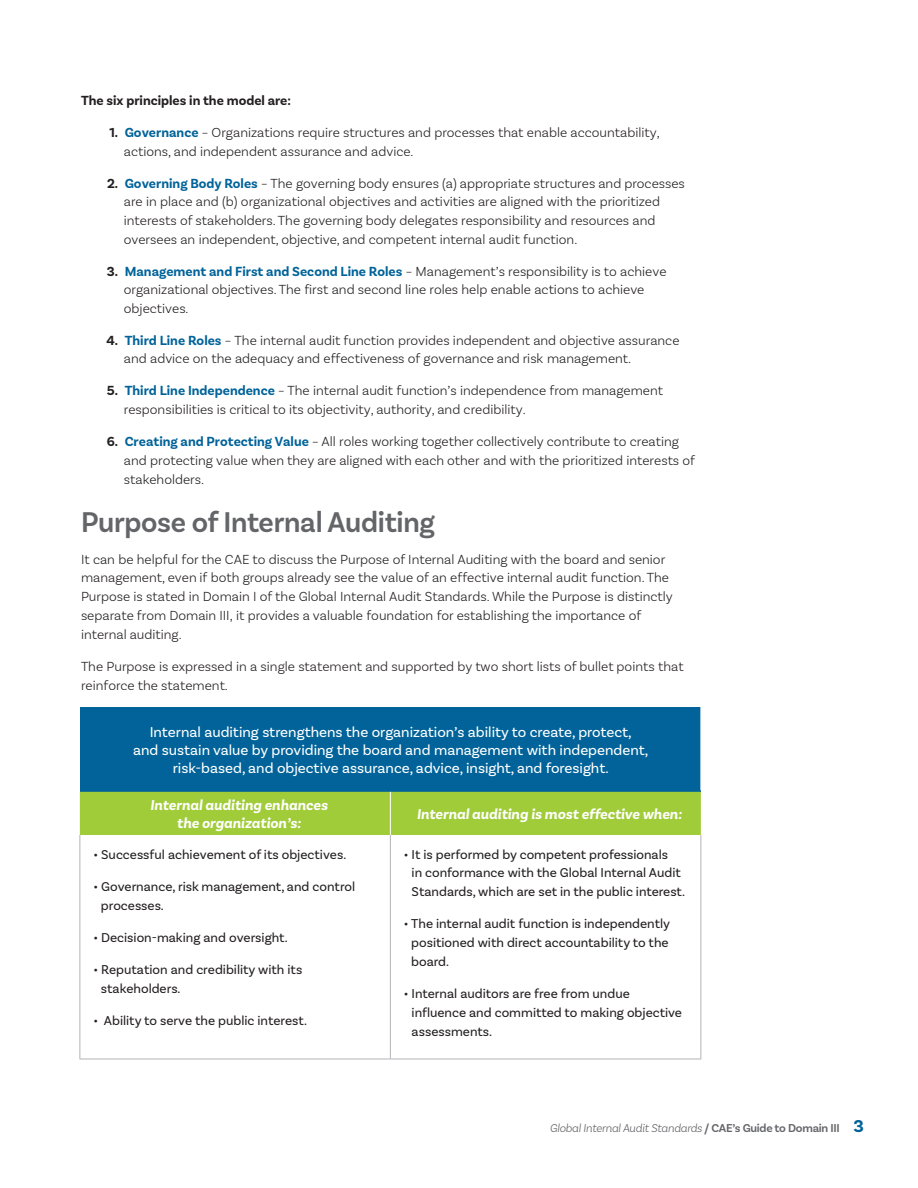
<style>
.page{position:relative;width:918px;height:1188px;background:#fff}
.page>*{position:absolute;margin:0;border:0;box-sizing:border-box;transform-origin:0 0}
.t1{font:600 30px "Basic Sans";letter-spacing:-.01em;color:#646569}
.t2{font:15px/18px "Basic Sans";color:#fff;text-align:center}
.t3{font:italic 700 15px/18px "Basic Sans";color:#fff;text-align:center}
.t4{font:300 13.8px/18.8px "Basic Sans";color:#231f20}
.t5{font:700 13.8px "Basic Sans";color:#231f20}
.t6{font:13.5px/18.8px "Basic Sans";color:#231f20}
.t7{font:italic 300 12px "Basic Sans";letter-spacing:-.02em;color:#646569}
.s1{font-weight:700}
.s2{font-weight:700;color:#016399}
.s3{font-weight:600;font-style:normal}
.s4{font-weight:700;font-style:normal;font-size:18px;color:#016399}
</style>
<div class="page">
<div style="left:80px;top:707px;width:620px;height:85px;background:#016399"></div>
<div style="left:80px;top:792px;width:621px;height:43px;background:#a1cc3a"></div>
<hr style="left:80px;top:835px;width:1px;height:224px;background:#b2b3b7">
<hr style="left:390px;top:835px;width:1px;height:224px;background:#b2b3b7">
<hr style="left:700px;top:835px;width:1px;height:224px;background:#b2b3b7">
<hr style="left:80px;top:1059px;width:310px;height:1px;background:#b2b3b7">
<hr style="left:390px;top:1059px;width:311px;height:1px;background:#b2b3b7">
<hr style="left:390px;top:792px;width:1px;height:43px;background:#fff">
<p class="t5" style="left:81px;top:92px;width:211px">The six principles in the model are:</p>
<p class="t4" style="left:124px;top:123px;width:537px;text-indent:-14px"><span class="s1">1.</span> <span class="s2">Governance</span> – Organizations require structures and processes that enable accountability, actions, and independent assurance and advice.</p>
<p class="t4" style="left:124px;top:173px;width:563px;text-indent:-17px"><span class="s1">2.</span> <span class="s2">Governing Body Roles</span> – The governing body ensures (a) appropriate structures and processes are in place and (b) organizational objectives and activities are aligned with the prioritized interests of stakeholders. The governing body delegates responsibility and resources and oversees an independent, objective, and competent internal audit function.</p>
<p class="t4" style="left:124px;top:262px;width:544px;text-indent:-17px"><span class="s1">3.</span> <span class="s2">Management and First and Second Line Roles</span> – Management’s responsibility is to achieve organizational objectives. The first and second line roles help enable actions to achieve objectives.</p>
<p class="t4" style="left:124px;top:331px;width:557px;text-indent:-17px"><span class="s1">4.</span> <span class="s2">Third Line Roles</span> – The internal audit function provides independent and objective assurance and advice on the adequacy and effectiveness of governance and risk management.</p>
<p class="t4" style="left:124px;top:381px;width:541px;text-indent:-17px"><span class="s1">5.</span> <span class="s2">Third Line Independence</span> – The internal audit function’s independence from management responsibilities is critical to its objectivity, authority, and credibility.</p>
<p class="t4" style="left:124px;top:432px;width:573px;text-indent:-17px"><span class="s1">6.</span> <span class="s2">Creating and Protecting Value</span> – All roles working together collectively contribute to creating and protecting value when they are aligned with each other and with the prioritized interests of stakeholders.</p>
<p class="t1" style="left:81px;top:504px;width:355px">Purpose of Internal Auditing</p>
<p class="t4" style="left:81px;top:550px;width:593px">It can be helpful for the CAE to discuss the Purpose of Internal Auditing with the board and senior management, even if both groups already see the value of an effective internal audit function. The Purpose is stated in Domain I of the Global Internal Audit Standards. While the Purpose is distinctly separate from Domain III, it provides a valuable foundation for establishing the importance of internal auditing.</p>
<p class="t4" style="left:81px;top:657px;width:604px">The Purpose is expressed in a single statement and supported by two short lists of bullet points that reinforce the statement.</p>
<p class="t2" style="left:133px;top:723px;width:517px">Internal auditing strengthens the organization’s ability to create, protect,<br>and sustain value by providing the board and management with independent, risk-based, and objective assurance, advice, insight, and foresight.</p>
<p class="t3" style="left:150px;top:796px;width:179px">Internal auditing enhances the organization’s:</p>
<p class="t3" style="left:417px;top:805px;width:266px">Internal auditing is most effective when:</p>
<p class="t6" style="left:93px;top:845px;width:254px">• Successful achievement of its objectives.</p>
<p class="t6" style="left:101px;top:877px;width:256px;text-indent:-7px">• Governance, risk management, and control processes.</p>
<p class="t6" style="left:93px;top:928px;width:196px">• Decision-making and oversight.</p>
<p class="t6" style="left:101px;top:960px;width:203px;text-indent:-7px">• Reputation and credibility with its stakeholders.</p>
<p class="t6" style="left:93px;top:1011px;width:215px">• Ability to serve the public interest.</p>
<p class="t6" style="left:412px;top:845px;width:275px;text-indent:-8px">• It is performed by competent professionals<br>in conformance with the Global Internal Audit<br>Standards, which are set in the public interest.</p>
<p class="t6" style="left:411px;top:914px;width:260px;text-align:justify;text-indent:-7px">• The internal audit function is independently positioned with direct accountability to the board.</p>
<p class="t6" style="left:412px;top:984px;width:272px;text-indent:-8px">• Internal auditors are free from undue influence and committed to making objective assessments.</p>
<p class="t7" style="left:550px;top:1120px;width:316px">Global Internal Audit Standards <span class="s3">/ CAE’s Guide to Domain III</span> <span class="s4">3</span></p>
</div>
